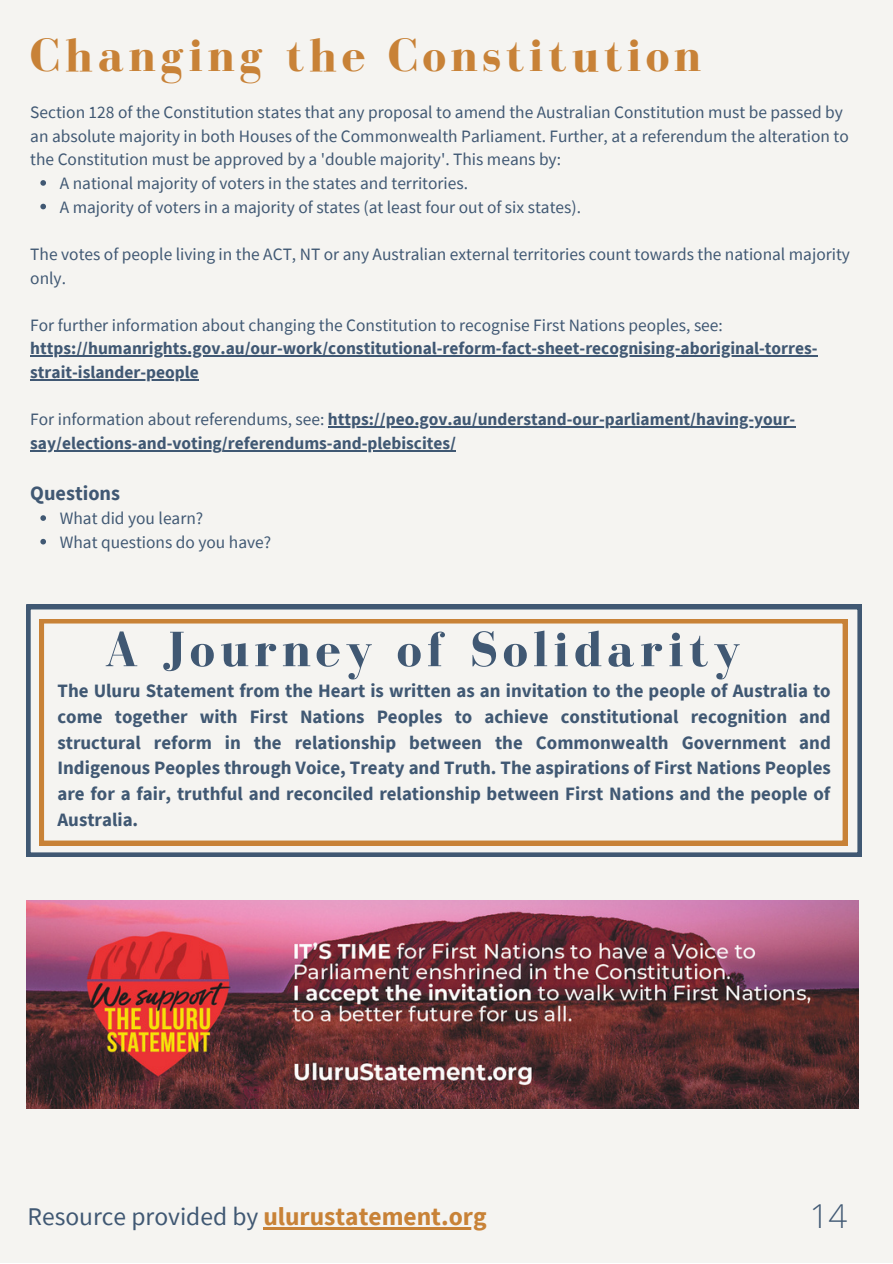
<style>
.page{position:relative;width:893px;height:1264px;background:#fff}
.page>*{position:absolute;margin:0;border:0;box-sizing:border-box;transform-origin:0 0}
.t1{font:700 51px "Bodoni FLF";letter-spacing:.1em;color:#405873}
.t2{font:700 48px "Bodoni FLF";letter-spacing:.1em;color:#c88237}
.t3{font:300 33px "Open Sans";color:#405873}
.t4{font:25.5px "Source Sans Pro";color:#405873}
.t5{font:700 20.25px "Source Sans Pro";color:#405873}
.t6{font:700 18.9px/25.8px "Source Sans Pro";color:#405873;text-align:justify}
.t7{font:17.4px/23.5px "Source Sans Pro";color:#405873}
.t8{font:700 17.4px/23.5px "Source Sans Pro";color:#405873}
.s1{font-weight:400}
.s2{font-weight:700;color:#c88237}
</style>
<div class="page">
<div style="left:0;top:0;width:892px;height:1262px;background:#f5f4f1"></div>
<svg style="left:26px;top:605px;width:835px;height:251px"></svg>
<svg style="left:40px;top:619px;width:807px;height:226px"></svg>
<img style="left:26px;top:900px;width:832px;height:208px">
<svg style="left:40px;top:180px;width:6px;height:6px"></svg>
<svg style="left:40px;top:204px;width:6px;height:5px"></svg>
<svg style="left:40px;top:515px;width:6px;height:6px"></svg>
<svg style="left:40px;top:539px;width:6px;height:5px"></svg>
<hr style="left:30px;top:355px;width:787px;height:2px;background:#405873">
<hr style="left:30px;top:379px;width:169px;height:1px;background:#405873">
<hr style="left:328px;top:426px;width:467px;height:1px;background:#405873">
<hr style="left:30px;top:450px;width:426px;height:1px;background:#405873">
<hr style="left:263px;top:1226px;width:223px;height:3px;background:#c88237">
<h2 class="t2" style="left:30px;top:29px;width:672px">Changing the Constitution</h2>
<p class="t7" style="left:30px;top:100px;width:820px">Section 128 of the Constitution states that any proposal to amend the Australian Constitution must be passed by an absolute majority in both Houses of the Commonwealth Parliament. Further, at a referendum the alteration to the Constitution must be approved by a 'double majority'. This means by:</p>
<p class="t7" style="left:60px;top:171px;width:522px">A national majority of voters in the states and territories.<br>A majority of voters in a majority of states (at least four out of six states).</p>
<p class="t7" style="left:30px;top:242px;width:821px">The votes of people living in the ACT, NT or any Australian external territories count towards the national majority only.</p>
<p class="t7" style="left:30px;top:313px;width:694px">For further information about changing the Constitution to recognise First Nations peoples, see:</p>
<p class="t8" style="left:30px;top:336px;width:788px">https://humanrights.gov.au/our-work/constitutional-reform-fact-sheet-recognising-aboriginal-torres&shy;strait-islander-people</p>
<p class="t8" style="left:30px;top:407px;width:766px"><span class="s1">For information about referendums, see:</span> https://peo.gov.au/understand-our-parliament/having-your&shy;say/elections-and-voting/referendums-and-plebiscites/</p>
<p class="t5" style="left:30px;top:479px;width:91px">Questions</p>
<p class="t7" style="left:60px;top:506px;width:213px">What did you learn?<br>What questions do you have?</p>
<h1 class="t1" style="left:104px;top:621px;width:638px">A Journey of Solidarity</h1>
<p class="t6" style="left:57px;top:677px;width:774px">The Uluru Statement from the Heart is written as an invitation to the people of Australia to come together with First Nations Peoples to achieve constitutional recognition and structural reform in the relationship between the Commonwealth Government and Indigenous Peoples through Voice, Treaty and Truth. The aspirations of First Nations Peoples are for a fair, truthful and reconciled relationship between First Nations and the people of Australia.</p>
<h3 class="t4" style="left:28px;top:1199px;width:460px">Resource provided by <span class="s2">ulurustatement.org</span></h3>
<h3 class="t3" style="left:809px;top:1193px;width:39px">14</h3>
</div>
